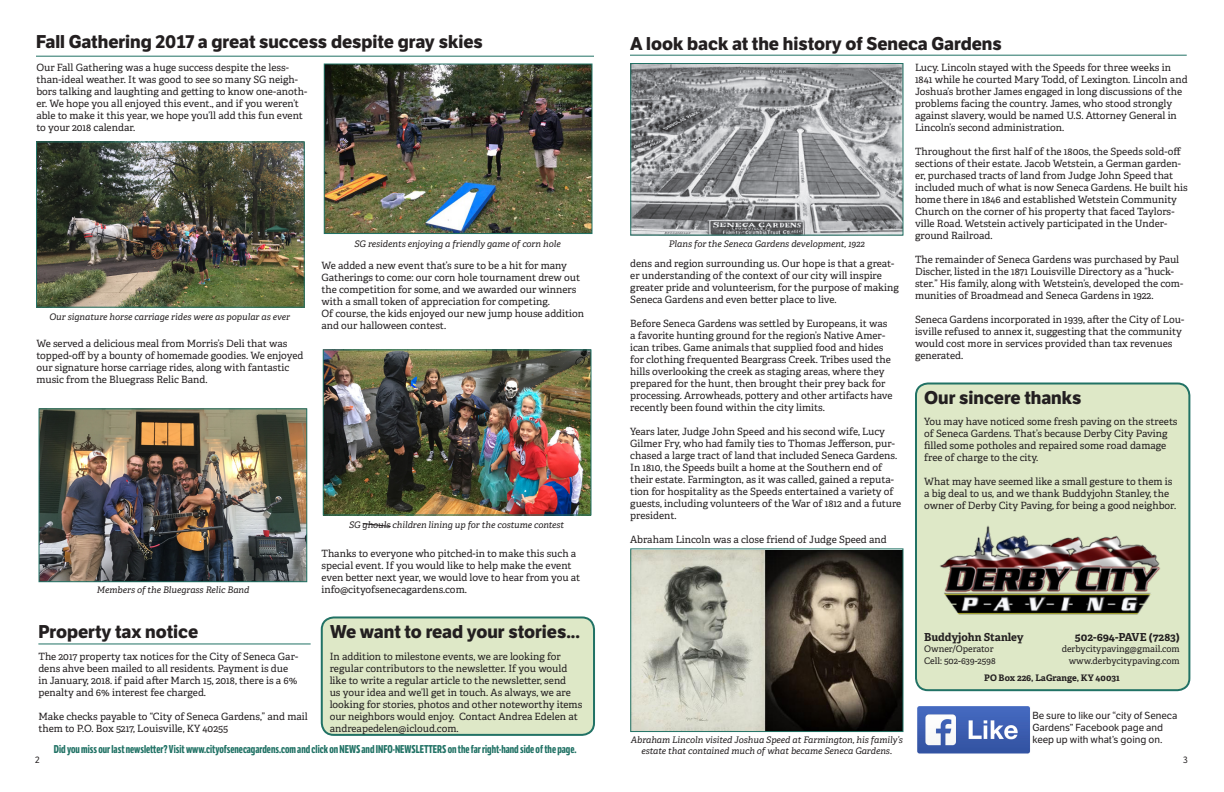
<style>
.page{position:relative;width:1224px;height:792px;background:#fff}
.page>*{position:absolute;margin:0;border:0;box-sizing:border-box;transform-origin:0 0}
.t1{font:700 18px "LFT Etica";color:#231f20}
.t2{font:700 11px "LFT Etica Compressed";color:#217265}
.t3{font:700 11px "Adelle PE";letter-spacing:-.005em;color:#231f20}
.t4{font:10px/12px "Adelle PE";color:#231f20}
.t5{font:10px/12px "LFT Etica";color:#231f20}
.t6{font:italic 9px/10.8px "Adelle PE";color:#231f20;text-align:center}
.t7{font:9px "Adelle PE";color:#231f20}
.t8{font:700 9px "Adelle PE";color:#231f20}
.t9{font:9px "LFT Etica";color:#231f20}
</style>
<div class="page">
<hr style="left:630px;top:55px;width:557px;height:1px;background:#217265">
<hr style="left:36px;top:56px;width:558px;height:1px;background:#217265">
<div style="left:916px;top:384px;width:273px;height:306px;background:#dee8c7;border-radius:12px"></div>
<div style="left:915px;top:382px;width:275px;height:309px;border:2px solid #217265;border-radius:12px"></div>
<img style="left:632px;top:65px;width:270px;height:169px">
<div style="left:630px;top:63px;width:274px;height:173px;border:1px solid #217265"></div>
<img style="left:632px;top:550px;width:270px;height:180px">
<div style="left:630px;top:548px;width:274px;height:184px;border:1px solid #217265"></div>
<div style="left:322px;top:617px;width:272px;height:118px;background:#dee8c7;border-radius:12px"></div>
<div style="left:321px;top:616px;width:274px;height:120px;border:2px solid #217265;border-radius:12px"></div>
<img style="left:917px;top:707px;width:113px;height:47px">
<hr style="left:38px;top:643px;width:273px;height:1px;background:#217265">
<img style="left:326px;top:66px;width:264px;height:166px">
<div style="left:324px;top:64px;width:268px;height:170px;border:1px solid #217265"></div>
<img style="left:38px;top:143px;width:265px;height:163px">
<div style="left:36px;top:141px;width:269px;height:167px;border:1px solid #217265"></div>
<img style="left:41px;top:410px;width:264px;height:170px">
<div style="left:39px;top:408px;width:268px;height:174px;border:1px solid #217265"></div>
<img style="left:325px;top:351px;width:265px;height:163px">
<div style="left:323px;top:349px;width:269px;height:167px;border:1px solid #217265"></div>
<svg style="left:362px;top:523px;width:29px;height:4px"></svg>
<img style="left:940px;top:525px;width:220px;height:90px">
<p class="t1" style="left:36px;top:31px;width:448px">Fall Gathering 2017 a great success despite gray skies</p>
<p class="t4" style="left:36px;top:61px;width:272px">Our Fall Gathering was a huge success despite the less&shy;than-ideal weather. It was good to see so many SG neigh&shy;bors talking and laughting and getting to know one-anoth&shy;er. We hope you all enjoyed this event., and if you weren’t able to make it this year, we hope you’ll add this fun event to your 2018 calendar.</p>
<p class="t6" style="left:50px;top:311px;width:242px">Our signature horse carriage rides were as popular as ever</p>
<p class="t4" style="left:36px;top:337px;width:268px">We served a delicious meal from Morris’s Deli that was topped-off by a bounty of homemade goodies. We enjoyed our signature horse carriage rides, along with fantastic music from the Bluegrass Relic Band.</p>
<p class="t6" style="left:355px;top:238px;width:208px">SG residents enjoying a friendly game of corn hole</p>
<p class="t4" style="left:321px;top:259px;width:260px">We added a new event that’s sure to be a hit for many Gatherings to come: our corn hole tournament drew out the competition for some, and we awarded our winners with a small token of appreciation for competing.</p>
<p class="t4" style="left:321px;top:307px;width:264px">Of course, the kids enjoyed our new jump house addition and our halloween contest.</p>
<p class="t6" style="left:97px;top:584px;width:154px">Members of the Bluegrass Relic Band</p>
<p class="t6" style="left:349px;top:519px;width:217px">SG ghouls children lining up for the costume contest</p>
<p class="t4" style="left:321px;top:547px;width:260px">Thanks to everyone who pitched-in to make this such a special event. If you would like to help make the event even better next year, we would love to hear from you at info@cityofsenecagardens.com.</p>
<p class="t1" style="left:630px;top:32px;width:373px">A look back at the history of Seneca Gardens</p>
<p class="t6" style="left:669px;top:238px;width:198px">Plans for the Seneca Gardens development, 1922</p>
<p class="t4" style="left:630px;top:257px;width:270px">dens and region surrounding us. Our hope is that a great&shy;er understanding of the context of our city will inspire greater pride and volunteerism, for the purpose of making Seneca Gardens and even better place to live.</p>
<p class="t4" style="left:630px;top:317px;width:264px">Before Seneca Gardens was settled by Europeans, it was a favorite hunting ground for the region’s Native Amer&shy;ican tribes. Game animals that supplied food and hides for clothing frequented Beargrass Creek. Tribes used the hills overlooking the creek as staging areas, where they prepared for the hunt, then brought their prey back for processing. Arrowheads, pottery and other artifacts have recently been found within the city limits.</p>
<p class="t4" style="left:630px;top:425px;width:273px">Years later, Judge John Speed and his second wife, Lucy Gilmer Fry, who had family ties to Thomas Jefferson, pur&shy;chased a large tract of land that included Seneca Gardens.<br>In 1810, the Speeds built a home at the Southern end of their estate. Farmington, as it was called, gained a reputa&shy;tion for hospitality as the Speeds entertained a variety of guests, including volunteers of the War of 1812 and a future president.</p>
<p class="t4" style="left:630px;top:533px;width:258px">Abraham Lincoln was a close friend of Judge Speed and</p>
<p class="t4" style="left:915px;top:61px;width:274px">Lucy. Lincoln stayed with the Speeds for three weeks in 1841 while he courted Mary Todd, of Lexington. Lincoln and Joshua’s brother James engaged in long discussions of the problems facing the country. James, who stood strongly against slavery, would be named U.S. Attorney General in Lincoln’s second administration.</p>
<p class="t4" style="left:915px;top:145px;width:274px">Throughout the first half of the 1800s, the Speeds sold-off sections of their estate. Jacob Wetstein, a German garden&shy;er, purchased tracts of land from Judge John Speed that included much of what is now Seneca Gardens. He built his home there in 1846 and established Wetstein Community Church on the corner of his property that faced Taylors&shy;ville Road. Wetstein actively participated in the Under&shy;ground Railroad.</p>
<p class="t4" style="left:915px;top:253px;width:270px">The remainder of Seneca Gardens was purchased by Paul Discher, listed in the 1871 Louisville Directory as a “huck&shy;ster.” His family, along with Wetstein’s, developed the com&shy;munities of Broadmead and Seneca Gardens in 1922.</p>
<p class="t4" style="left:915px;top:313px;width:271px">Seneca Gardens incorporated in 1939, after the City of Lou&shy;isville refused to annex it, suggesting that the community would cost more in services provided than tax revenues generated.</p>
<p class="t1" style="left:924px;top:387px;width:159px">Our sincere thanks</p>
<p class="t4" style="left:924px;top:415px;width:255px">You may have noticed some fresh paving on the streets of Seneca Gardens. That’s because Derby City Paving filled some potholes and repaired some road damage free of charge to the city.</p>
<p class="t4" style="left:924px;top:475px;width:254px">What may have seemed like a small gesture to them is a big deal to us, and we thank Buddyjohn Stanley, the owner of Derby City Paving, for being a good neighbor.</p>
<p class="t1" style="left:38px;top:621px;width:161px">Property tax notice</p>
<p class="t1" style="left:330px;top:621px;width:252px">We want to read your stories...</p>
<p class="t3" style="left:924px;top:629px;width:101px">Buddyjohn Stanley</p>
<p class="t7" style="left:924px;top:642px;width:71px">Owner/Operator</p>
<p class="t7" style="left:924px;top:654px;width:73px">Cell: 502-639-2598</p>
<p class="t3" style="left:1075px;top:629px;width:106px">502-694-PAVE (7283)</p>
<p class="t7" style="left:1062px;top:642px;width:120px">derbycitypaving@gmail.com</p>
<p class="t7" style="left:1069px;top:654px;width:113px">www.derbycitypaving.com</p>
<p class="t8" style="left:984px;top:671px;width:137px">PO Box 226, LaGrange, KY 40031</p>
<p class="t4" style="left:38px;top:650px;width:261px">The 2017 property tax notices for the City of Seneca Gar&shy;dens ahve been mailed to all residents. Payment is due in January, 2018. if paid after March 15, 2018, there is a 6% penalty and 6% interest fee charged.</p>
<p class="t4" style="left:38px;top:710px;width:271px">Make checks payable to “City of Seneca Gardens,” and mail them to P.O. Box 5217, Louisville, KY 40255</p>
<p class="t4" style="left:330px;top:650px;width:254px">In addition to milestone events, we are looking for regular contributors to the newsletter. If you would like to write a regular article to the newsletter, send<br>us your idea and we’ll get in touch. As always, we are looking for stories, photos and other noteworthy items our neighbors would enjoy. Contact Andrea Edelen at andreapedelen@icloud.com.</p>
<p class="t5" style="left:1032px;top:709px;width:146px">Be sure to like our “city of Seneca<br>Gardens” Facebook page and keep up with what’s going on.</p>
<p class="t6" style="left:631px;top:734px;width:274px">Abraham Lincoln visited Joshua Speed at Farmington, his family’s estate that contained much of what became Seneca Gardens.</p>
<p class="t2" style="left:54px;top:742px;width:524px">Did you miss our last newsletter? Visit www.cityofsenecagardens.com and click on NEWS and INFO-NEWSLETTERS on the far right-hand side of the page.</p>
<p class="t9" style="left:35px;top:754px;width:6px">2</p>
<p class="t9" style="left:1183px;top:754px;width:6px">3</p>
</div>
